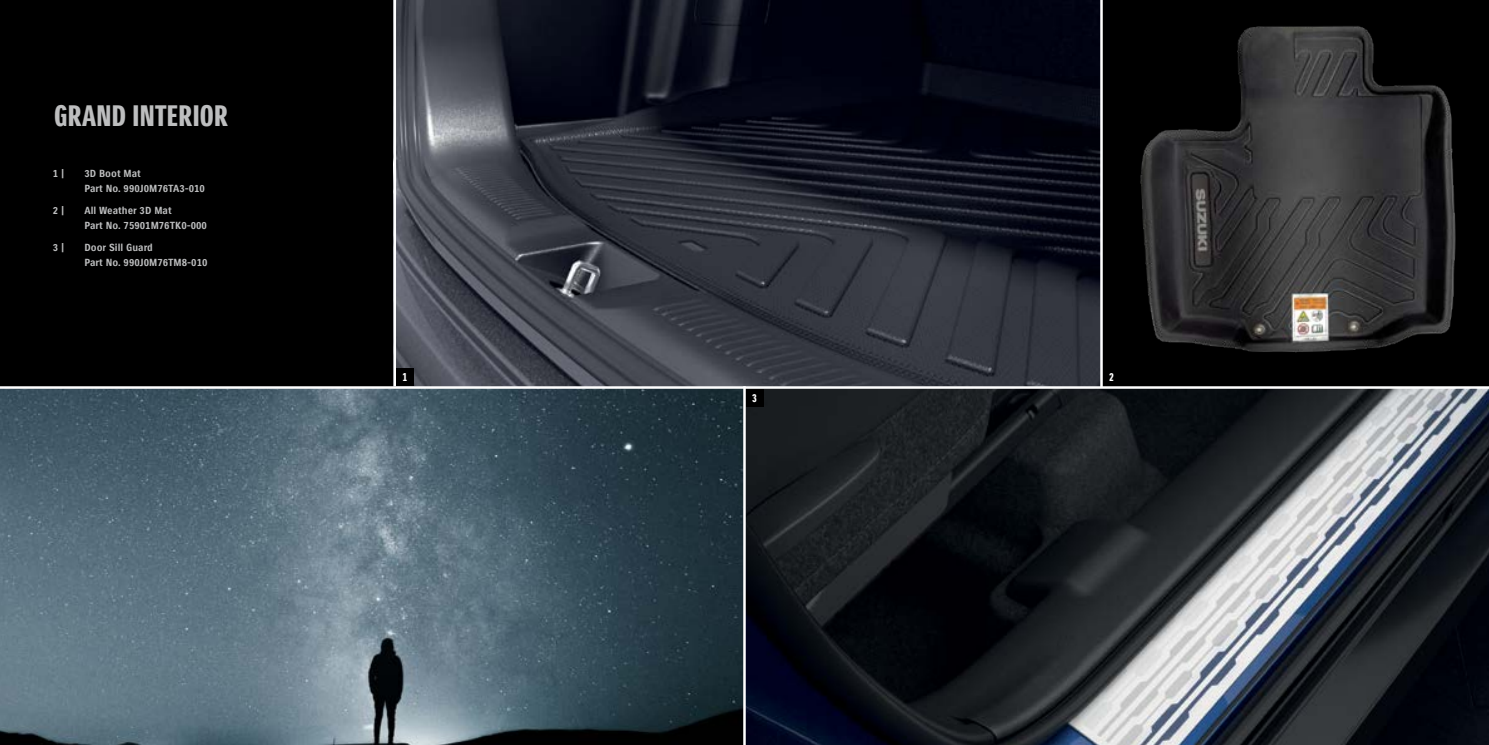
<style>
.page{position:relative;width:1489px;height:745px;background:#fff}
.page>*{position:absolute;margin:0;border:0;box-sizing:border-box;transform-origin:0 0}
.t1{font:28.75px "Suzuki PRO Headline";letter-spacing:.01em;color:#bdbebf}
.t2{font:11.25px "Suzuki PRO Headline";color:#fff}
.t3{font:10px/15px "Suzuki PRO Bold";color:#bdbebf}
</style>
<div class="page">
<img style="left:0;top:388px;width:1488px;height:356px">
<hr style="left:744px;top:0;width:3px;height:744px;background:#fff">
<div style="left:0;top:0;width:745px;height:386px;background:#000"></div>
<img style="left:396px;top:0;width:704px;height:386px">
<img style="left:1102px;top:0;width:386px;height:386px">
<hr style="left:743px;top:386px;width:2px;height:358px;background:#fff">
<hr style="left:393px;top:0;width:3px;height:386px;background:#fff">
<div style="left:396px;top:368px;width:18px;height:18px;background:#000"></div>
<div style="left:1102px;top:368px;width:18px;height:18px;background:#000"></div>
<div style="left:745px;top:388px;width:18px;height:18px;background:#000"></div>
<h1 class="t1" style="left:54px;top:98px;width:175px">GRAND INTERIOR</h1>
<p class="t3" style="left:53px;top:166px;width:13px">1 |</p>
<p class="t3" style="left:84px;top:166px;width:122px">3D Boot Mat<br>Part No. 990J0M76TA3-010</p>
<p class="t3" style="left:53px;top:203px;width:13px">2 |</p>
<p class="t3" style="left:84px;top:203px;width:124px">All Weather 3D Mat<br>Part No. 75901M76TK0-000</p>
<p class="t3" style="left:53px;top:240px;width:13px">3 |</p>
<p class="t3" style="left:84px;top:240px;width:124px">Door Sill Guard<br>Part No. 990J0M76TM8-010</p>
<p class="t2" style="left:402px;top:370px;width:6px">1</p>
<p class="t2" style="left:1109px;top:370px;width:6px">2</p>
<p class="t2" style="left:752px;top:390px;width:6px">3</p>
</div>
